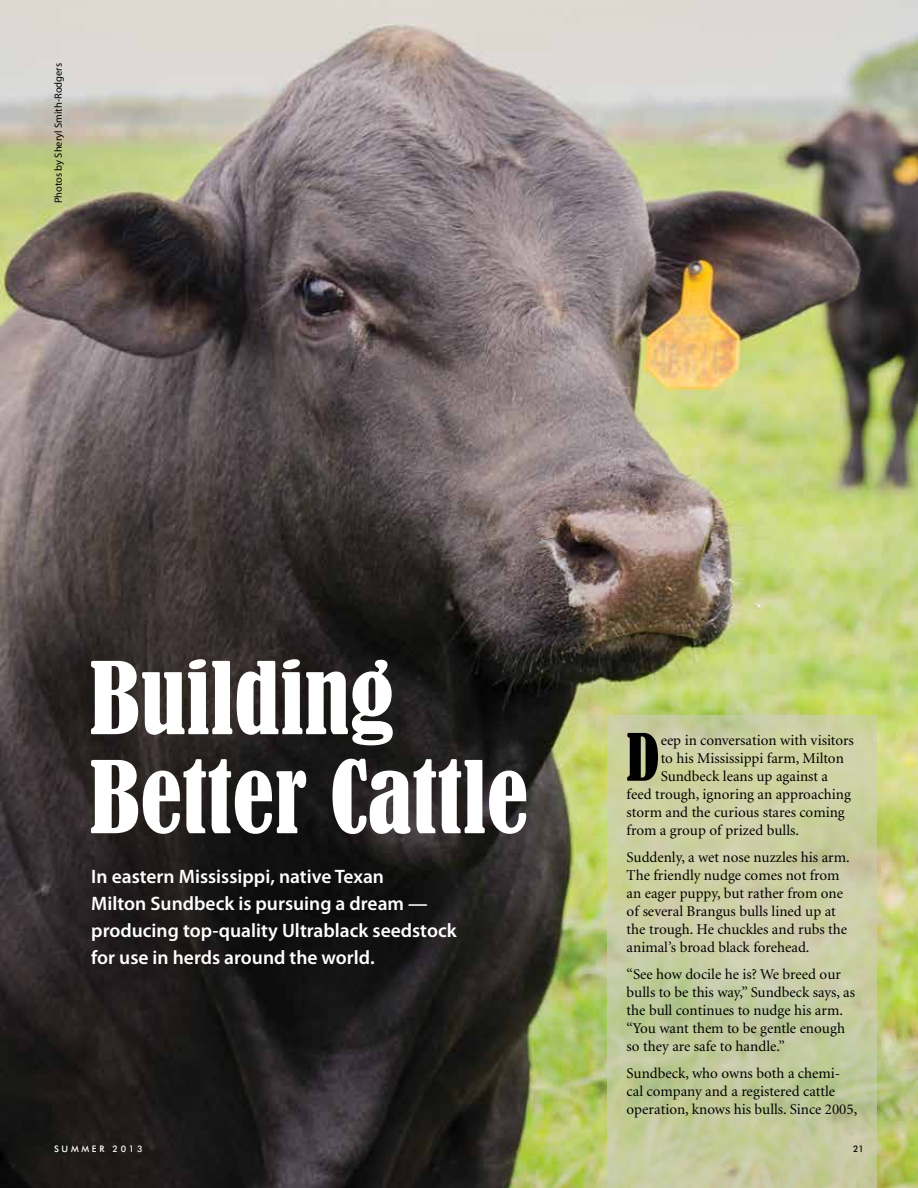
<style>
.page{position:relative;width:918px;height:1188px;background:#fff}
.page>*{position:absolute;margin:0;border:0;box-sizing:border-box;transform-origin:0 0}
.t1{font:condensed 93px/99px "Bernard";color:#fff}
.t2{font:condensed 60.75px "Bernard";color:#000}
.t3{font:600 19.5px/27px "Myriad Pro";color:#fff}
.t4{font:15px/18px "Minion";color:#000}
.t5{font:10.5px "Myriad";color:#000}
.t6{font:500 9px "Futura BT";letter-spacing:.3em;color:#fff}
.t7{font:500 9px "Futura BT";color:#000}
</style>
<div class="page">
<img style="left:0;top:0;width:918px;height:1188px">
<svg style="left:607px;top:716px;width:270px;height:472px;background:#c7cc9f"></svg>
<p class="t5" style="left:53px;top:203px;width:142px;rotate:-90deg">Photos by Sheryl Smith-Rodgers</p>
<h1 class="t1" style="left:90px;top:650px;width:440px">Building<br>Better Cattle</h1>
<h3 class="t3" style="left:91px;top:863px;width:367px">In eastern Mississippi, native Texan<br>Milton Sundbeck is pursuing a dream — producing top-quality Ultrablack seedstock for use in herds around the world.</h3>
<h2 class="t2" style="left:627px;top:722px;width:34px">D</h2>
<p class="t4" style="left:661px;top:732px;width:195px">eep in conversation with visitors</p>
<p class="t4" style="left:661px;top:750px;width:185px">to his Mississippi farm, Milton</p>
<p class="t4" style="left:661px;top:768px;width:169px">Sundbeck leans up against a</p>
<p class="t4" style="left:627px;top:786px;width:226px">feed trough, ignoring an approaching</p>
<p class="t4" style="left:627px;top:804px;width:220px">storm and the curious stares coming</p>
<p class="t4" style="left:627px;top:822px;width:174px">from a group of prized bulls.</p>
<p class="t4" style="left:627px;top:849px;width:225px">Suddenly, a wet nose nuzzles his arm.<br>The friendly nudge comes not from an eager puppy, but rather from one of several Brangus bulls lined up at the trough. He chuckles and rubs the animal’s broad black forehead.</p>
<p class="t4" style="left:627px;top:966px;width:230px">“See how docile he is? We breed our bulls to be this way,” Sundbeck says, as the bull continues to nudge his arm. “You want them to be gentle enough so they are safe to handle.”</p>
<p class="t4" style="left:627px;top:1065px;width:232px">Sundbeck, who owns both a chemi&shy;cal company and a registered cattle operation, knows his bulls. Since 2005,</p>
<p class="t6" style="left:54px;top:1143px;width:90px">SUMMER 2013</p>
<p class="t7" style="left:853px;top:1143px;width:12px">21</p>
</div>
